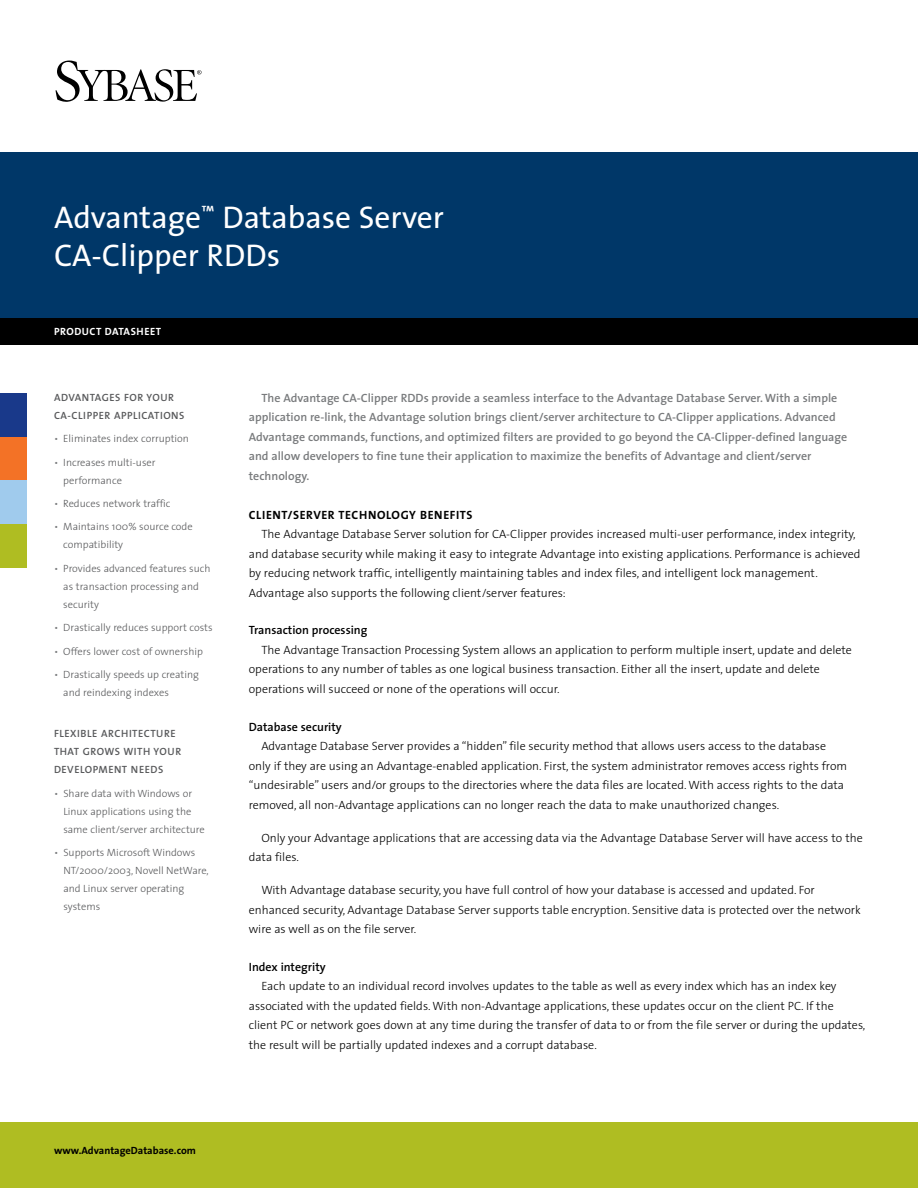
<style>
.page{position:relative;width:918px;height:1188px;background:#fff}
.page>*{position:absolute;margin:0;border:0;box-sizing:border-box;transform-origin:0 0}
.t1{font:31.5px/37.5px "The Sans";color:#fff}
.t2{font:300 12px/19.5px "The Sans";color:#000}
.t3{font:600 12px/19.5px "The Sans";color:#797b7d}
.t4{font:600 12px "The Sans";color:#000}
.t5{font:700 12px "The Sans";letter-spacing:.05em;color:#000}
.t6{font:300 10.5px/18px "The Sans";color:#58595b}
.t7{font:600 10.5px/18px "The Sans";letter-spacing:.05em;color:#58595b}
.t8{font:700 10.5px "The Sans";color:#000}
.t9{font:700 10.5px "The Sans";letter-spacing:.05em;color:#fff}
.s1{color:#797b7d}
</style>
<div class="page">
<div style="left:0;top:1122px;width:918px;height:66px;background:#afbd22"></div>
<div style="left:0;top:152px;width:918px;height:182px;background:#003768"></div>
<div style="left:0;top:318px;width:918px;height:27px;background:#000"></div>
<svg style="left:56px;top:61px;width:146px;height:41px"></svg>
<div style="left:0;top:393px;width:27px;height:44px;background:#19398a"></div>
<div style="left:0;top:437px;width:27px;height:43px;background:#f37226"></div>
<div style="left:0;top:480px;width:27px;height:44px;background:#a0cbed"></div>
<div style="left:0;top:524px;width:27px;height:44px;background:#afbd22"></div>
<h1 class="t1" style="left:54px;top:199px;width:392px">Advantage<sup>™</sup> Database Server<br>CA-Clipper RDDs</h1>
<p class="t9" style="left:54px;top:325px;width:109px">PRODUCT DATASHEET</p>
<p class="t7" style="left:54px;top:388px;width:119px">advantages for your<br>CA-Cli pper applicati</p>
<p class="t7" style="left:163px;top:406px;width:22px">ons</p>
<p class="t6" style="left:54px;top:430px;width:137px"><span class="s1">•</span> Eliminates index corruption</p>
<p class="t6" style="left:63px;top:453px;width:94px;text-indent:-9px"><span class="s1">•</span> Increases multi-user performance</p>
<p class="t6" style="left:54px;top:495px;width:118px"><span class="s1">•</span> Reduces network traffic</p>
<p class="t6" style="left:63px;top:518px;width:131px;text-indent:-9px"><span class="s1">•</span> Maintains 100% source code compatibility</p>
<p class="t6" style="left:63px;top:559px;width:149px;text-indent:-9px"><span class="s1">•</span> Provides advanced features such as transaction processing and security</p>
<p class="t6" style="left:54px;top:619px;width:160px"><span class="s1">•</span> Drastically reduces support costs</p>
<p class="t6" style="left:54px;top:642px;width:151px"><span class="s1">•</span> Offers lower cost of ownership</p>
<p class="t6" style="left:63px;top:666px;width:137px;text-indent:-9px"><span class="s1">•</span> Drastically speeds up creating and reindexing indexes</p>
<p class="t7" style="left:54px;top:725px;width:55px">flexi ble arc</p>
<p class="t7" style="left:54px;top:725px;width:123px;text-indent:67px">hitecture that grows wit</p>
<p class="t7" style="left:54px;top:743px;width:127px;text-indent:89px">h your development needs</p>
<p class="t6" style="left:63px;top:784px;width:143px;text-indent:-9px"><span class="s1">•</span> Share data with Windows or<br>Linux applications using the same client/server architecture</p>
<p class="t6" style="left:63px;top:844px;width:147px;text-indent:-9px"><span class="s1">•</span> Supports Microsoft Windows<br>NT/2000/2003, Novell NetWare, and Linux server operating systems</p>
<p class="t3" style="left:249px;top:388px;width:600px;text-indent:13px">The Advantage CA-Clipper RDDs provide a seamless interface to the Advantage Database Server. With a simple application re-link, the Advantage solution brings client/server architecture to CA-Clipper applications. Advanced Advantage commands, functions, and optimized filters are provided to go beyond the CA-Clipper-defined language and allow developers to fine tune their application to maximize the benefits of Advantage and client/server technology.</p>
<p class="t5" style="left:249px;top:507px;width:225px">CLIENT/SERVER TECHNOLOGY BENEFITS</p>
<p class="t2" style="left:249px;top:525px;width:613px;text-indent:13px">The Advantage Database Server solution for CA-Clipper provides increased multi-user performance, index integrity, and database security while making it easy to integrate Advantage into existing applications. Performance is achieved by reducing network traffic, intelligently maintaining tables and index files, and intelligent lock management.<br>Advantage also supports the following client/server features:</p>
<p class="t4" style="left:249px;top:623px;width:120px">Transaction processing</p>
<p class="t2" style="left:249px;top:640px;width:605px;text-indent:13px">The Advantage Transaction Processing System allows an application to perform multiple insert, update and delete operations to any number of tables as one logical business transaction. Either all the insert, update and delete operations will succeed or none of the operations will occur.</p>
<p class="t4" style="left:249px;top:719px;width:95px">Database security</p>
<p class="t2" style="left:249px;top:736px;width:600px;text-indent:13px">Advantage Database Server provides a “hidden” file security method that allows users access to the database only if they are using an Advantage-enabled application. First, the system administrator removes access rights from “undesirable” users and/or groups to the directories where the data files are located. With access rights to the data removed, all non-Advantage applications can no longer reach the data to make unauthorized changes.</p>
<p class="t2" style="left:249px;top:828px;width:615px;text-indent:13px">Only your Advantage applications that are accessing data via the Advantage Database Server will have access to the data files.</p>
<p class="t2" style="left:249px;top:880px;width:613px;text-indent:13px">With Advantage database security, you have full control of how your database is accessed and updated. For enhanced security, Advantage Database Server supports table encryption. Sensitive data is protected over the network wire as well as on the file server.</p>
<p class="t4" style="left:249px;top:959px;width:78px">Index integrity</p>
<p class="t2" style="left:249px;top:976px;width:618px;text-indent:13px">Each update to an individual record involves updates to the table as well as every index which has an index key associated with the updated fields. With non-Advantage applications, these updates occur on the client PC. If the<br>client PC or network goes down at any time during the transfer of data to or from the file server or during the updates, the result will be partially updated indexes and a corrupt database.</p>
<p class="t8" style="left:54px;top:1144px;width:143px">WWW.ADVANTAGEDATABASE.COM</p>
</div>
